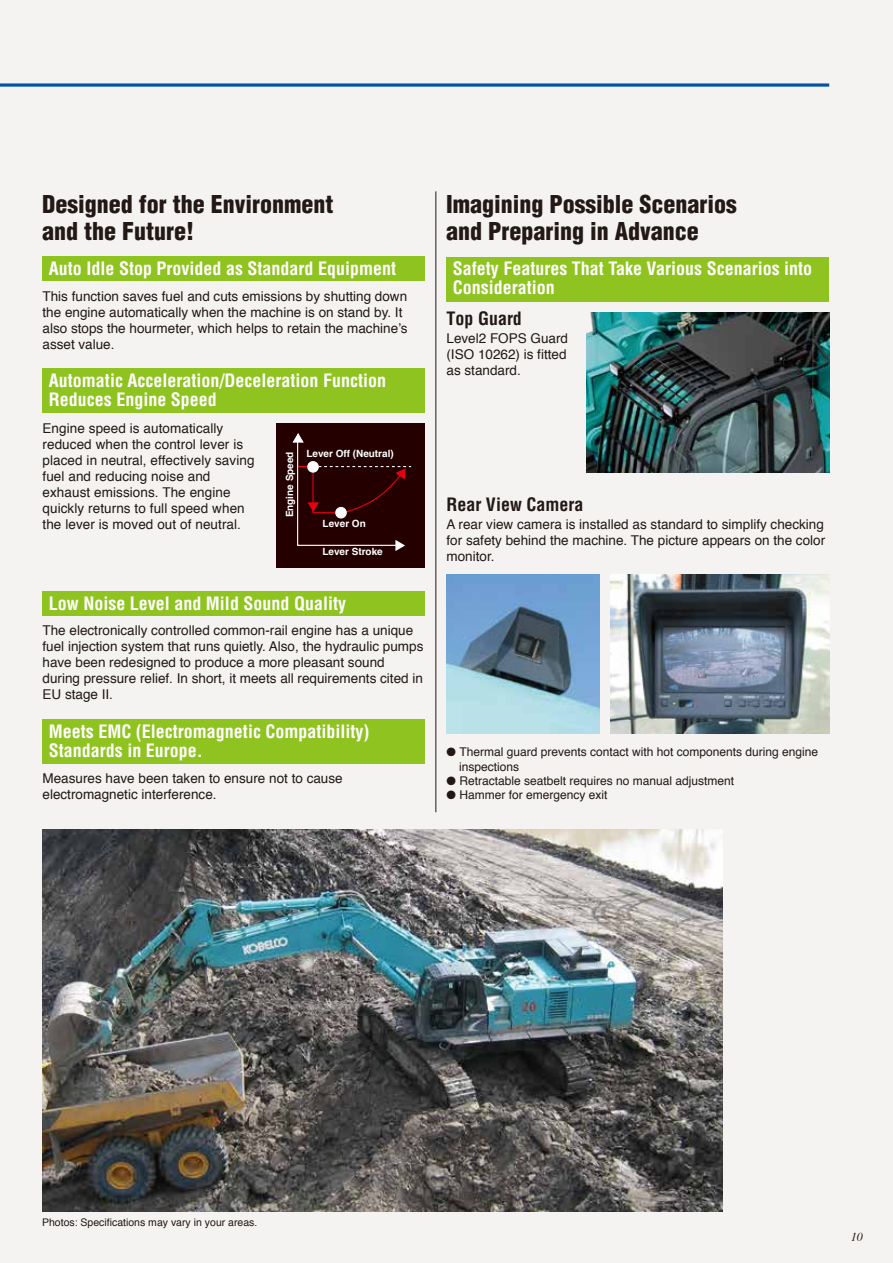
<style>
.page{position:relative;width:893px;height:1263px;background:#f5f3f1}
.page>*{position:absolute;margin:0;border:0;box-sizing:border-box;transform-origin:0 0}
.t1{font:900 condensed 24px/27.6px "Helvetica";color:#221815}
.t2{font:700 condensed 18px/19.2px "Helvetica";color:#fff}
.t3{font:700 condensed 18px "Helvetica";color:#221815}
.t4{font:13.5px/15.9px "Helvetica";color:#221815}
.t5{font:12px/14.2px "Helvetica";color:#221815}
.t6{font:italic 12px "Times";color:#221815}
.t7{font:10.5px "Helvetica";color:#221815}
.t8{font:700 9.9px "Helvetica";color:#fff}
</style>
<div class="page">
<img style="left:43px;top:829px;width:680px;height:383px">
<svg style="left:0;top:83px;width:829px;height:4px;background:#3173b5"></svg>
<div style="left:43px;top:257px;width:382px;height:24px;background:#8fc31f"></div>
<div style="left:43px;top:592px;width:382px;height:24px;background:#8fc31f"></div>
<div style="left:43px;top:719px;width:382px;height:45px;background:#8fc31f"></div>
<div style="left:43px;top:368px;width:382px;height:45px;background:#8fc31f"></div>
<img style="left:610px;top:574px;width:219px;height:159px">
<img style="left:446px;top:574px;width:154px;height:159px">
<img style="left:587px;top:313px;width:242px;height:159px">
<hr style="left:436px;top:191px;width:1px;height:621px;background:#221815">
<div style="left:276px;top:424px;width:149px;height:144px;background:#240000"></div>
<svg style="left:292px;top:433px;width:119px;height:118px"></svg>
<div style="left:336px;top:507px;width:10px;height:11px;background:#fff;border-radius:50%"></div>
<div style="left:335px;top:507px;width:12px;height:11px;border:1px solid #fff;border-radius:50%"></div>
<div style="left:308px;top:462px;width:10px;height:10px;background:#fff;border-radius:50%"></div>
<div style="left:307px;top:461px;width:12px;height:12px;border:1px solid #fff;border-radius:50%"></div>
<div style="left:446px;top:257px;width:383px;height:44px;background:#8fc31f"></div>
<h1 class="t1" style="left:42px;top:190px;width:293px">Designed for the Environment and the Future!</h1>
<h2 class="t2" style="left:49px;top:259px;width:349px">Auto Idle Stop Provided as Standard Equipment</h2>
<p class="t4" style="left:43px;top:289px;width:367px">This function saves fuel and cuts emissions by shutting down the engine automatically when the machine is on stand by. It also stops the hourmeter, which helps to retain the machine’s asset value.</p>
<h2 class="t2" style="left:49px;top:370px;width:339px">Automatic Acceleration/Deceleration Function<br>Reduces Engine Speed</h2>
<p class="t4" style="left:43px;top:421px;width:214px">Engine speed is automatically reduced when the control lever is placed in neutral, effectively saving fuel and reducing noise and exhaust emissions. The engine quickly returns to full speed when the lever is moved out of neutral.</p>
<p class="t8" style="left:306px;top:445px;width:89px">Lever Off (Neutral)</p>
<p class="t8" style="left:282px;top:517px;width:67px;rotate:-90deg">Engine Speed</p>
<p class="t8" style="left:323px;top:516px;width:45px">Lever On</p>
<p class="t8" style="left:322px;top:543px;width:62px">Lever Stroke</p>
<h2 class="t2" style="left:49px;top:594px;width:299px">Low Noise Level and Mild Sound Quality</h2>
<p class="t4" style="left:43px;top:623px;width:382px">The electronically controlled common-rail engine has a unique fuel injection system that runs quietly. Also, the hydraulic pumps have been redesigned to produce a more pleasant sound during pressure relief. In short, it meets all requirements cited in EU stage II.</p>
<h2 class="t2" style="left:49px;top:721px;width:322px">Meets EMC (Electromagnetic Compatibility)<br>Standards in Europe.</h2>
<p class="t4" style="left:43px;top:771px;width:302px">Measures have been taken to ensure not to cause electromagnetic interference.</p>
<h1 class="t1" style="left:446px;top:190px;width:292px">Imagining Possible Scenarios and Preparing in Advance</h1>
<h2 class="t2" style="left:453px;top:259px;width:361px">Safety Features That Take Various Scenarios into<br>Consideration</h2>
<h2 class="t3" style="left:446px;top:307px;width:77px">Top Guard</h2>
<p class="t4" style="left:446px;top:331px;width:123px;text-align:justify">Level2 FOPS Guard (ISO 10262) is fitted as standard.</p>
<h2 class="t3" style="left:446px;top:494px;width:139px">Rear View Camera</h2>
<p class="t4" style="left:446px;top:517px;width:380px;text-align:justify">A rear view camera is installed as standard to simplify checking for safety behind the machine. The picture appears on the color monitor.</p>
<p class="t5" style="left:459px;top:745px;width:360px;text-indent:-13px">● Thermal guard prevents contact with hot components during engine inspections</p>
<p class="t5" style="left:446px;top:774px;width:289px">● Retractable seatbelt requires no manual adjustment</p>
<p class="t5" style="left:446px;top:788px;width:162px">● Hammer for emergency exit</p>
<p class="t7" style="left:42px;top:1214px;width:217px">Photos: Specifications may vary in your areas.</p>
<p class="t6" style="left:851px;top:1227px;width:13px">10</p>
</div>
